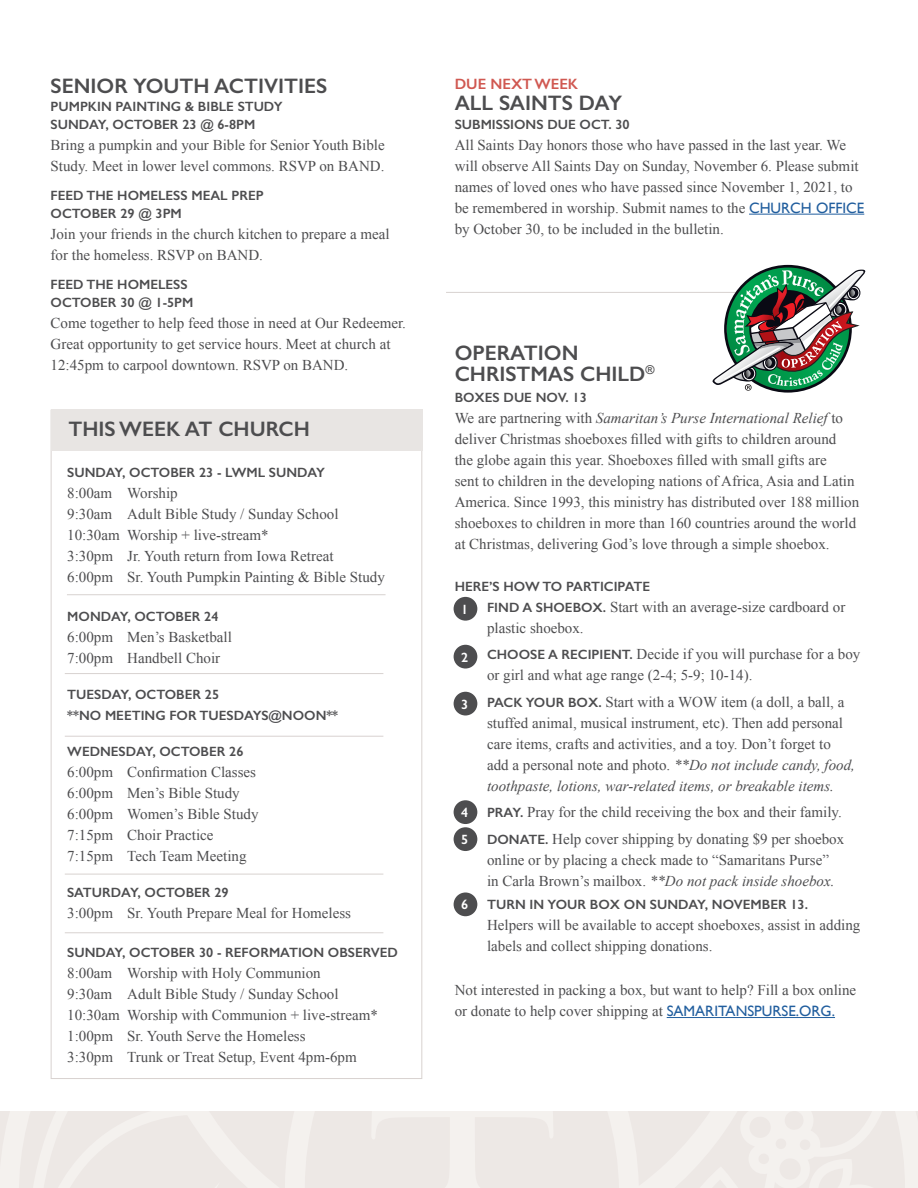
<style>
.page{position:relative;width:918px;height:1188px;background:#fff}
.page>*{position:absolute;margin:0;border:0;box-sizing:border-box;transform-origin:0 0}
.t1{font:600 21px/21px "Gill Sans";color:#4d4d4f}
.t2{font:15px/21px "Times New Roman";color:#4d4d4f}
.t3{font:600 15px "Gill Sans";color:#d05851}
.t4{font:600 13.5px/18px "Gill Sans";color:#4d4d4f}
.t5{font:600 13.5px/27px "Gill Sans";color:#fff}
.s1{font-family:"Gill Sans";color:#215e9e}
.s2{font-style:italic}
.s3{font-family:"Gill Sans";font-weight:600;font-size:13.5px}
</style>
<div class="page">
<svg style="left:0;top:1111px;width:918px;height:77px;background:#efeae7"></svg>
<hr style="left:749px;top:214px;width:115px;height:1px;background:#215e9e">
<hr style="left:667px;top:1017px;width:168px;height:1px;background:#215e9e">
<hr style="left:446px;top:292px;width:386px;height:1px;background:#d8d2d0">
<div style="left:454px;top:597px;width:23px;height:24px;background:#4d4d4f;border-radius:50%"></div>
<div style="left:454px;top:645px;width:23px;height:24px;background:#4d4d4f;border-radius:50%"></div>
<div style="left:454px;top:692px;width:23px;height:24px;background:#4d4d4f;border-radius:50%"></div>
<div style="left:454px;top:800px;width:23px;height:24px;background:#4d4d4f;border-radius:50%"></div>
<div style="left:454px;top:827px;width:23px;height:24px;background:#4d4d4f;border-radius:50%"></div>
<div style="left:454px;top:892px;width:23px;height:24px;background:#4d4d4f;border-radius:50%"></div>
<div style="left:51px;top:409px;width:372px;height:41px;background:#e8e5e3"></div>
<hr style="left:65px;top:673px;width:318px;height:1px;background:#d8d2d0">
<hr style="left:65px;top:736px;width:318px;height:1px;background:#d8d2d0">
<hr style="left:65px;top:932px;width:318px;height:1px;background:#d8d2d0">
<hr style="left:65px;top:874px;width:318px;height:1px;background:#d8d2d0">
<hr style="left:67px;top:594px;width:319px;height:1px;background:#d8d2d0">
<svg style="left:712px;top:269px;width:154px;height:122px"></svg>
<h1 class="t1" style="left:51px;top:75px;width:278px">SENIOR YOUTH ACTIVITIES</h1>
<p class="t4" style="left:51px;top:97px;width:233px">PUMPKIN PAINTING &amp; BIBLE STUDY<br>SUNDAY, OCTOBER 23 @ 6-8PM</p>
<p class="t2" style="left:51px;top:134px;width:336px">Bring a pumpkin and your Bible for Senior Youth Bible<br>Study. Meet in lower level commons. RSVP on BAND.</p>
<p class="t4" style="left:51px;top:186px;width:215px">FEED THE HOMELESS MEAL PREP<br>OCTOBER 29 @ 3PM</p>
<p class="t2" style="left:51px;top:223px;width:341px">Join your friends in the church kitchen to prepare a meal for the homeless. RSVP on BAND.</p>
<p class="t4" style="left:51px;top:275px;width:144px">FEED THE HOMELESS<br>OCTOBER 30 @ 1-5PM</p>
<p class="t2" style="left:51px;top:312px;width:357px">Come together to help feed those in need at Our Redeemer.<br>Great opportunity to get service hours. Meet at church at<br>12:45pm to carpool downtown. RSVP on BAND.</p>
<h1 class="t1" style="left:68px;top:418px;width:243px">THIS WEEK AT CHURCH</h1>
<p class="t4" style="left:67px;top:464px;width:259px">SUNDAY, OCTOBER 23 - LWML SUNDAY</p>
<p class="t2" style="left:67px;top:483px;width:319px">8:00am Worship<br>9:30am Adult Bible Study / Sunday School 10:30am Worship + live-stream*<br>3:30pm Jr. Youth return from Iowa Retreat<br>6:00pm Sr. Youth Pumpkin Painting &amp; Bible Study</p>
<p class="t4" style="left:67px;top:608px;width:153px">MONDAY, OCTOBER 24</p>
<p class="t2" style="left:67px;top:627px;width:166px">6:00pm Men’s Basketball<br>7:00pm Handbell Choir</p>
<p class="t4" style="left:67px;top:684px;width:272px;line-height:21px">TUESDAY, OCTOBER 25<br>**NO MEETING FOR TUESDAYS@NOON**</p>
<p class="t4" style="left:67px;top:743px;width:178px">WEDNESDAY, OCTOBER 26</p>
<p class="t2" style="left:67px;top:762px;width:193px">6:00pm Confirmation Classes<br>6:00pm Men’s Bible Study<br>6:00pm Women’s Bible Study<br>7:15pm Choir Practice<br>7:15pm Tech Team Meeting</p>
<p class="t4" style="left:67px;top:884px;width:163px">SATURDAY, OCTOBER 29</p>
<p class="t2" style="left:67px;top:903px;width:285px">3:00pm Sr. Youth Prepare Meal for Homeless</p>
<p class="t4" style="left:67px;top:944px;width:332px">SUNDAY, OCTOBER 30 - REFORMATION OBSERVED</p>
<p class="t2" style="left:67px;top:963px;width:312px">8:00am Worship with Holy Communion<br>9:30am Adult Bible Study / Sunday School 10:30am Worship with Communion + live-stream* 1:00pm Sr. Youth Serve the Homeless<br>3:30pm Trunk or Treat Setup, Event 4pm-6pm</p>
<p class="t3" style="left:455px;top:74px;width:125px">DUE NEXT WEEK</p>
<h1 class="t1" style="left:455px;top:92px;width:169px">ALL SAINTS DAY</h1>
<p class="t4" style="left:455px;top:115px;width:177px">SUBMISSIONS DUE OCT. 30</p>
<p class="t2" style="left:455px;top:134px;width:411px">All Saints Day honors those who have passed in the last year. We will observe All Saints Day on Sunday, November 6. Please submit names of loved ones who have passed since November 1, 2021, to be remembered in worship. Submit names to the <span class="s1">CHURCH OFFICE </span>by October 30, to be included in the bulletin.</p>
<h1 class="t1" style="left:455px;top:342px;width:202px">OPERATION<br>CHRISTMAS CHILD<sup>®</sup></h1>
<p class="t4" style="left:455px;top:388px;width:134px">BOXES DUE NOV. 13</p>
<p class="t2" style="left:455px;top:407px;width:406px">We are partnering with <span class="s2">Samaritan’s Purse International Relief</span> to deliver Christmas shoeboxes filled with gifts to children around<br>the globe again this year. Shoeboxes filled with small gifts are<br>sent to children in the developing nations of Africa, Asia and Latin America. Since 1993, this ministry has distributed over 188 million shoeboxes to children in more than 160 countries around the world at Christmas, delivering God’s love through a simple shoebox.</p>
<p class="t4" style="left:455px;top:577px;width:197px">HERE’S HOW TO PARTICIPATE</p>
<p class="t2" style="left:487px;top:596px;width:360px"><span class="s3">FIND A SHOEBOX.</span> Start with an average-size cardboard or plastic shoebox.</p>
<p class="t2" style="left:487px;top:644px;width:375px"><span class="s3">CHOOSE A RECIPIENT.</span> Decide if you will purchase for a boy or girl and what age range (2-4; 5-9; 10-14).</p>
<p class="t2" style="left:487px;top:691px;width:369px"><span class="s3">PACK YOUR BOX.</span> Start with a WOW item (a doll, a ball, a stuffed animal, musical instrument, etc). Then add personal care items, crafts and activities, and a toy. Don’t forget to add a personal note and photo. <span class="s2">**Do not include candy, food, toothpaste, lotions, war-related items, or breakable items.</span></p>
<p class="t2" style="left:487px;top:799px;width:359px;line-height:26.4px"><span class="s3">PRAY.</span> Pray for the child receiving the box and their family.<br><span class="s3">DONATE.</span> Help cover shipping by donating $9 per shoebox</p>
<p class="t2" style="left:487px;top:849px;width:349px">online or by placing a check made to “Samaritans Purse” in Carla Brown’s mailbox. <span class="s2">**Do not pack inside shoebox.</span></p>
<p class="t4" style="left:487px;top:895px;width:322px">TURN IN YOUR BOX ON SUNDAY, NOVEMBER 13.</p>
<p class="t2" style="left:487px;top:914px;width:375px">Helpers will be available to accept shoeboxes, assist in adding labels and collect shipping donations.</p>
<p class="t2" style="left:455px;top:980px;width:403px">Not interested in packing a box, but want to help? Fill a box online or donate to help cover shipping at <span class="s1">SAMARITANSPURSE.ORG.</span></p>
<p class="t5" style="left:461px;top:595px;width:9px">1</p>
<p class="t5" style="left:461px;top:643px;width:9px">2</p>
<p class="t5" style="left:461px;top:690px;width:9px">3</p>
<p class="t5" style="left:461px;top:799px;width:9px">4<br>5</p>
<p class="t5" style="left:461px;top:891px;width:9px">6</p>
</div>
